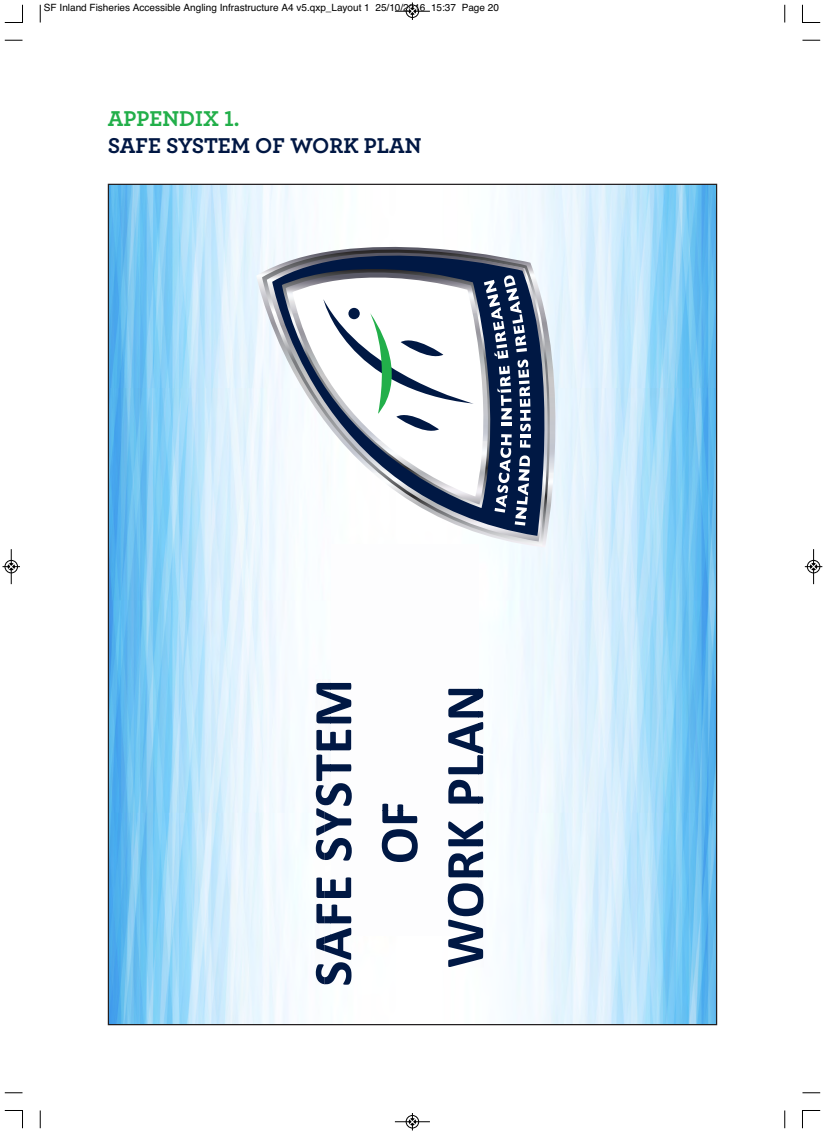
<style>
.page{position:relative;width:825px;height:1133px;background:#fff}
.page>*{position:absolute;margin:0;border:0;box-sizing:border-box;transform-origin:0 0}
.t1{font:700 55px "Calibri";color:#001844}
.t2{font:700 22.5px "Archer";color:#001743}
.t3{font:700 22.5px "Archer";color:#22af4a}
.t4{font:10px "Helvetica";color:#000}
</style>
<div class="page">
<img style="left:110px;top:186px;width:605px;height:837px">
<div style="left:331px;top:544px;width:147px;height:392px;background:#fdfdfe"></div>
<img style="left:256px;top:247px;width:320px;height:300px">
<img style="left:262px;top:249px;width:305px;height:297px">
<svg style="left:272px;top:230px;width:288px;height:306px"></svg>
<img style="left:282px;top:269px;width:202px;height:239px">
<img style="left:286px;top:272px;width:216px;height:232px">
<svg style="left:292px;top:261px;width:205px;height:235px"></svg>
<svg style="left:323px;top:299px;width:150px;height:137px"></svg>
<svg style="left:484px;top:275px;width:46px;height:250px"></svg>
<img style="left:316px;top:679px;width:9px;height:306px">
<img style="left:447px;top:810px;width:36px;height:157px">
<img style="left:325px;top:810px;width:26px;height:175px">
<img style="left:478px;top:689px;width:5px;height:121px">
<img style="left:325px;top:679px;width:6px;height:131px">
<svg style="left:40px;top:5px;width:1px;height:18px"></svg>
<svg style="left:5px;top:40px;width:17px;height:1px"></svg>
<svg style="left:784px;top:5px;width:1px;height:18px"></svg>
<svg style="left:802px;top:40px;width:18px;height:1px"></svg>
<svg style="left:40px;top:1110px;width:1px;height:18px"></svg>
<svg style="left:5px;top:1092px;width:17px;height:1px"></svg>
<svg style="left:784px;top:1110px;width:1px;height:18px"></svg>
<svg style="left:802px;top:1092px;width:18px;height:1px"></svg>
<svg style="left:5px;top:5px;width:18px;height:18px"></svg>
<svg style="left:802px;top:5px;width:18px;height:18px"></svg>
<svg style="left:5px;top:1110px;width:18px;height:18px"></svg>
<svg style="left:802px;top:1110px;width:18px;height:18px"></svg>
<hr style="left:395px;top:11px;width:35px;height:1px;background:#000">
<div style="left:406px;top:5px;width:13px;height:13px;border:1px solid #000;border-radius:50%"></div>
<svg style="left:409px;top:2px;width:6px;height:18px"></svg>
<hr style="left:395px;top:1121px;width:35px;height:1px;background:#000">
<div style="left:406px;top:1115px;width:13px;height:13px;border:1px solid #000;border-radius:50%"></div>
<svg style="left:409px;top:1113px;width:6px;height:17px"></svg>
<hr style="left:11px;top:549px;width:1px;height:35px;background:#000">
<div style="left:5px;top:560px;width:13px;height:13px;border:1px solid #000;border-radius:50%"></div>
<svg style="left:2px;top:563px;width:18px;height:7px"></svg>
<div style="left:806px;top:560px;width:14px;height:13px;border:1px solid #fff;border-radius:50%"></div>
<hr style="left:813px;top:549px;width:1px;height:35px;background:#000">
<div style="left:807px;top:560px;width:13px;height:13px;border:1px solid #000;border-radius:50%"></div>
<svg style="left:804px;top:563px;width:18px;height:7px"></svg>
<p class="t4" style="left:44px;top:2px;width:456px">SF Inland Fisheries Accessible Angling Infrastructure A4 v5.qxp_Layout 1 25/10/2016 15:37 Page 20</p>
<h2 class="t3" style="left:108px;top:111px;width:133px">APPENDIX 1.</h2>
<h2 class="t2" style="left:108px;top:138px;width:315px">SAFE SYSTEM OF WORK PLAN</h2>
<h1 class="t1" style="left:310px;top:986px;width:309px;rotate:-90deg">SAFE SYSTEM</h1>
<h1 class="t1" style="left:442px;top:968px;width:285px;rotate:-90deg">WORK PLAN</h1>
<h1 class="t1" style="left:376px;top:864px;width:64px;rotate:-90deg">OF</h1>
</div>
